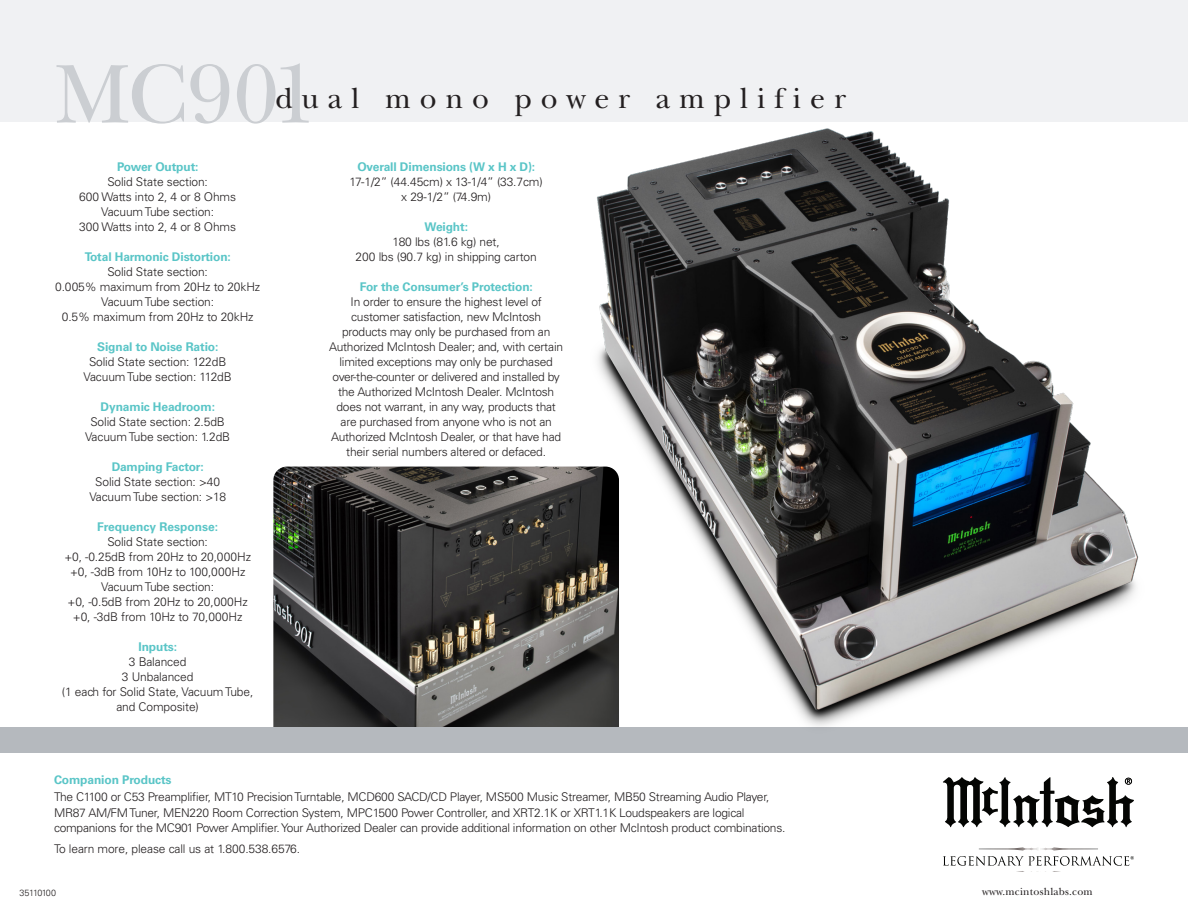
<style>
.page{position:relative;width:1188px;height:918px;background:#fff}
.page>*{position:absolute;margin:0;border:0;box-sizing:border-box;transform-origin:0 0}
.t1{font:87px "New Baskerville Std";letter-spacing:-.015em;color:#cbced2}
.t2{font:30px "New Baskerville Std";letter-spacing:.295em;color:#231f20}
.t3{font:300 12px/15px "Univers LT Std";letter-spacing:-.02em;color:#231f20;text-align:center}
.t4{font:700 12px "Univers LT Std";letter-spacing:-.01em;color:#5ac5c7}
.t5{font:10.65px "New Baskerville Std";letter-spacing:.02em;color:#231f20}
.t6{font:300 9px "Univers LT Std";letter-spacing:-.085em;color:#231f20}
.s1{font-weight:700;color:#5ac5c7}
</style>
<div class="page">
<img style="left:273px;top:467px;width:317px;height:260px">
<svg style="left:943px;top:777px;width:191px;height:50px"></svg>
<svg style="left:943px;top:847px;width:191px;height:25px"></svg>
<div style="left:0;top:0;width:1188px;height:122px;background:#f0f1f3"></div>
<div style="left:0;top:727px;width:1188px;height:26px;background:#b5b9be"></div>
<img style="left:590px;top:128px;width:549px;height:599px">
<p class="t1" style="left:54px;top:44px;width:266px">MC901</p>
<p class="t2" style="left:275px;top:80px;width:572px">dual mono power amplifier</p>
<p class="t4" style="left:117px;top:159px;width:83px">Power Output:</p>
<p class="t3" style="left:107px;top:174px;width:102px">Solid State section:</p>
<p class="t3" style="left:79px;top:189px;width:158px">600 Watts into 2, 4 or 8 Ohms</p>
<p class="t3" style="left:101px;top:204px;width:114px">Vacuum Tube section:</p>
<p class="t3" style="left:79px;top:219px;width:158px">300 Watts into 2, 4 or 8 Ohms</p>
<p class="t4" style="left:85px;top:249px;width:148px">Total Harmonic Distortion:</p>
<p class="t3" style="left:107px;top:264px;width:102px">Solid State section:</p>
<p class="t3" style="left:55px;top:279px;width:207px">0.005% maximum from 20Hz to 20kHz</p>
<p class="t3" style="left:101px;top:294px;width:114px">Vacuum Tube section:</p>
<p class="t3" style="left:62px;top:309px;width:193px">0.5% maximum from 20Hz to 20kHz</p>
<p class="t4" style="left:97px;top:339px;width:123px">Signal to Noise Ratio:</p>
<p class="t3" style="left:89px;top:354px;width:139px">Solid State section: 122dB</p>
<p class="t3" style="left:84px;top:369px;width:150px">Vacuum Tube section: 112dB</p>
<p class="t4" style="left:101px;top:399px;width:116px">Dynamic Headroom:</p>
<p class="t3" style="left:90px;top:414px;width:136px">Solid State section: 2.5dB</p>
<p class="t3" style="left:85px;top:429px;width:147px">Vacuum Tube section: 1.2dB</p>
<p class="t4" style="left:112px;top:459px;width:93px">Damping Factor:</p>
<p class="t3" style="left:95px;top:474px;width:126px">Solid State section: &gt;40</p>
<p class="t3" style="left:89px;top:489px;width:138px">Vacuum Tube section: &gt;18</p>
<p class="t4" style="left:97px;top:519px;width:122px">Frequency Response:</p>
<p class="t3" style="left:107px;top:534px;width:102px">Solid State section:</p>
<p class="t3" style="left:64px;top:549px;width:188px">+0, -0.25dB from 20Hz to 20,000Hz</p>
<p class="t3" style="left:70px;top:564px;width:177px">+0, -3dB from 10Hz to 100,000Hz</p>
<p class="t3" style="left:101px;top:579px;width:114px">Vacuum Tube section:</p>
<p class="t3" style="left:68px;top:594px;width:182px">+0, -0.5dB from 20Hz to 20,000Hz</p>
<p class="t3" style="left:73px;top:609px;width:171px">+0, -3dB from 10Hz to 70,000Hz</p>
<p class="t4" style="left:139px;top:639px;width:40px">Inputs:</p>
<p class="t3" style="left:129px;top:654px;width:59px">3 Balanced</p>
<p class="t3" style="left:122px;top:669px;width:73px">3 Unbalanced</p>
<p class="t3" style="left:62px;top:684px;width:193px">(1 each for Solid State, Vacuum Tube, and Composite)</p>
<p class="t4" style="left:357px;top:159px;width:179px">Overall Dimensions (W x H x D):</p>
<p class="t3" style="left:350px;top:174px;width:195px">17-1/2” (44.45cm) x 13-1/4” (33.7cm)</p>
<p class="t3" style="left:401px;top:189px;width:91px">x 29-1/2” (74.9m)</p>
<p class="t4" style="left:425px;top:219px;width:45px">Weight:</p>
<p class="t3" style="left:393px;top:234px;width:109px">180 lbs (81.6 kg) net,</p>
<p class="t3" style="left:356px;top:249px;width:183px">200 lbs (90.7 kg) in shipping carton</p>
<p class="t3" style="left:329px;top:279px;width:235px"><span class="s1">For the Consumer’s Protection:<br></span>In order to ensure the highest level of customer satisfaction, new McIntosh products may only be purchased from an Authorized McIntosh Dealer; and, with certain limited exceptions may only be purchased over-the-counter or delivered and installed by the Authorized McIntosh Dealer. McIntosh does not warrant, in any way, products that are purchased from anyone who is not an Authorized McIntosh Dealer, or that have had their serial numbers altered or defaced.</p>
<p class="t4" style="left:54px;top:773px;width:119px">Companion Products</p>
<p class="t3" style="left:54px;top:788px;width:717px;line-height:16.5px;text-align:left">The C1100 or C53 Preamplifier, MT10 Precision Turntable, MCD600 SACD/CD Player, MS500 Music Streamer, MB50 Streaming Audio Player,<br>MR87 AM/FM Tuner, MEN220 Room Correction System, MPC1500 Power Controller, and XRT2.1K or XRT1.1K Loudspeakers are logical</p>
<p class="t3" style="left:54px;top:820px;width:733px">companions for the MC901 Power Amplifier. Your Authorized Dealer can provide additional information on other McIntosh product combinations.</p>
<p class="t3" style="left:54px;top:841px;width:248px">To learn more, please call us at 1.800.538.6576.</p>
<p class="t6" style="left:20px;top:887px;width:38px">35110100</p>
<p class="t5" style="left:982px;top:885px;width:112px">www.mcintoshlabs.com</p>
</div>
